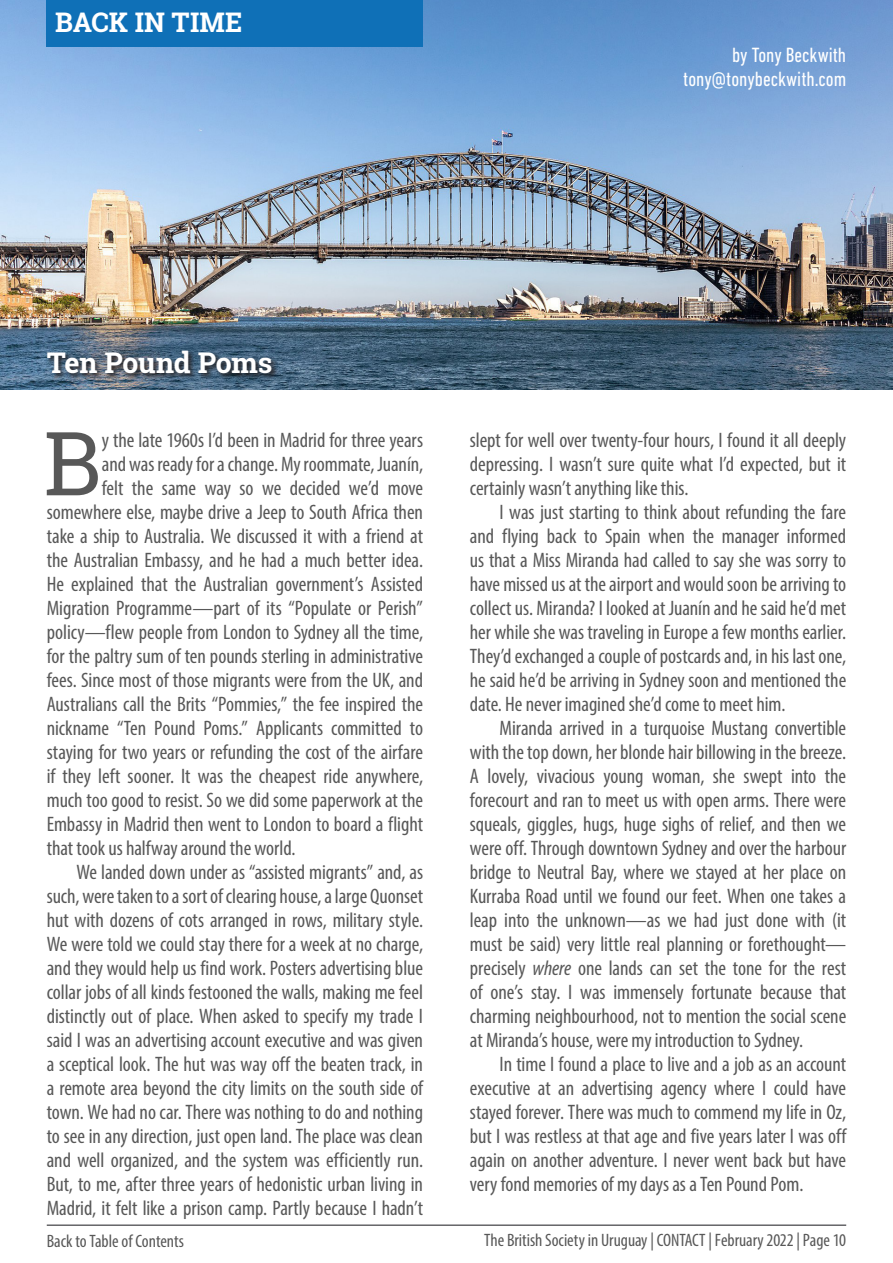
<style>
.page{position:relative;width:893px;height:1263px;background:#fff}
.page>*{position:absolute;margin:0;border:0;box-sizing:border-box;transform-origin:0 0}
.texts_main_drop_cap{font:88.5px "Roboto Slab";color:#585858}
.texts_titles_big{font:700 28.5px "Roboto Slab";letter-spacing:-.01em;color:#fff}
.titles{font:700 27px "Roboto Slab";color:#fff}
.texts_main{font:21px/24px "Myriad Variable Concept";letter-spacing:-.005em;color:#585858;text-align:justify}
.texts_main_drop_cap-2{font:21px "Myriad Variable Concept";letter-spacing:-.005em;color:#585858}
.text_main_no_indent{font:condensed 21px "DIN Next LT Pro";color:#fff}
.t1{font:18px "Myriad Variable Concept";letter-spacing:-.005em;color:#585858}
.s1{font-style:italic}
</style>
<div class="page">
<hr style="left:47px;top:1224px;width:799px;height:2px;background:#656568">
<img style="left:0;top:0;width:893px;height:390px">
<svg style="left:46px;top:349px;width:233px;height:32px;background:#46586a"></svg>
<div style="left:47px;top:0;width:376px;height:47px;background:#0f70b7"></div>
<p class="titles" style="left:55px;top:4px;width:188px">BACK IN TIME</p>
<p class="text_main_no_indent" style="left:732px;top:43px;width:116px">by Tony Beckwith</p>
<p class="text_main_no_indent" style="left:683px;top:67px;width:164px">tony@tonybeckwith.com</p>
<p class="texts_titles_big" style="left:47px;top:343px;width:227px">Ten Pound Poms</p>
<p class="texts_main_drop_cap" style="left:44px;top:402px;width:60px">B</p>
<p class="texts_main_drop_cap-2" style="left:102px;top:428px;width:323px">y the late 1960s I’d been in Madrid for three years</p>
<p class="texts_main_drop_cap-2" style="left:102px;top:452px;width:323px">and was ready for a change. My roommate, Juanín,</p>
<p class="texts_main_drop_cap-2" style="left:102px;top:476px;width:323px">felt the same way so we decided we’d move</p>
<p class="texts_main_drop_cap-2" style="left:47px;top:500px;width:378px">somewhere else, maybe drive a Jeep to South Africa then</p>
<p class="texts_main_drop_cap-2" style="left:47px;top:524px;width:378px">take a ship to Australia. We discussed it with a friend at</p>
<p class="texts_main_drop_cap-2" style="left:47px;top:548px;width:378px">the Australian Embassy, and he had a much better idea.</p>
<p class="texts_main_drop_cap-2" style="left:47px;top:572px;width:378px">He explained that the Australian government’s Assisted</p>
<p class="texts_main_drop_cap-2" style="left:47px;top:596px;width:378px">Migration Programme—part of its “Populate or Perish”</p>
<p class="texts_main_drop_cap-2" style="left:47px;top:620px;width:378px">policy—flew people from London to Sydney all the time,</p>
<p class="texts_main_drop_cap-2" style="left:47px;top:644px;width:378px">for the paltry sum of ten pounds sterling in administrative</p>
<p class="texts_main_drop_cap-2" style="left:47px;top:668px;width:378px">fees. Since most of those migrants were from the UK, and</p>
<p class="texts_main_drop_cap-2" style="left:47px;top:692px;width:378px">Australians call the Brits “Pommies,” the fee inspired the</p>
<p class="texts_main_drop_cap-2" style="left:47px;top:716px;width:378px">nickname “Ten Pound Poms.” Applicants committed to</p>
<p class="texts_main_drop_cap-2" style="left:47px;top:740px;width:378px">staying for two years or refunding the cost of the airfare</p>
<p class="texts_main_drop_cap-2" style="left:47px;top:764px;width:378px">if they left sooner. It was the cheapest ride anywhere,</p>
<p class="texts_main_drop_cap-2" style="left:47px;top:788px;width:378px">much too good to resist. So we did some paperwork at the</p>
<p class="texts_main_drop_cap-2" style="left:47px;top:812px;width:378px">Embassy in Madrid then went to London to board a flight</p>
<p class="texts_main_drop_cap-2" style="left:47px;top:836px;width:250px">that took us halfway around the world.</p>
<p class="texts_main" style="left:47px;top:860px;width:378px;text-indent:30px">We landed down under as “assisted migrants” and, as such, were taken to a sort of clearing house, a large Quonset hut with dozens of cots arranged in rows, military style.<br>We were told we could stay there for a week at no charge, and they would help us find work. Posters advertising blue collar jobs of all kinds festooned the walls, making me feel distinctly out of place. When asked to specify my trade I said I was an advertising account executive and was given a sceptical look. The hut was way off the beaten track, in a remote area beyond the city limits on the south side of town. We had no car. There was nothing to do and nothing to see in any direction, just open land. The place was clean and well organized, and the system was efficiently run.<br>But, to me, after three years of hedonistic urban living in Madrid, it felt like a prison camp. Partly because I hadn’t</p>
<p class="texts_main" style="left:470px;top:428px;width:378px">slept for well over twenty-four hours, I found it all deeply depressing. I wasn’t sure quite what I’d expected, but it certainly wasn’t anything like this.</p>
<p class="texts_main" style="left:470px;top:500px;width:378px;text-indent:30px">I was just starting to think about refunding the fare and flying back to Spain when the manager informed us that a Miss Miranda had called to say she was sorry to have missed us at the airport and would soon be arriving to collect us. Miranda? I looked at Juanín and he said he’d met her while she was traveling in Europe a few months earlier.<br>They’d exchanged a couple of postcards and, in his last one, he said he’d be arriving in Sydney soon and mentioned the date. He never imagined she’d come to meet him.</p>
<p class="texts_main" style="left:470px;top:716px;width:378px;text-indent:30px">Miranda arrived in a turquoise Mustang convertible with the top down, her blonde hair billowing in the breeze.<br>A lovely, vivacious young woman, she swept into the forecourt and ran to meet us with open arms. There were squeals, giggles, hugs, huge sighs of relief, and then we were off. Through downtown Sydney and over the harbour bridge to Neutral Bay, where we stayed at her place on Kurraba Road until we found our feet. When one takes a leap into the unknown—as we had just done with (it must be said) very little real planning or forethought— precisely <span class="s1">where</span> one lands can set the tone for the rest of one’s stay. I was immensely fortunate because that charming neighbourhood, not to mention the social scene at Miranda’s house, were my introduction to Sydney.</p>
<p class="texts_main" style="left:470px;top:1052px;width:378px;text-indent:30px">In time I found a place to live and a job as an account executive at an advertising agency where I could have stayed forever. There was much to commend my life in Oz, but I was restless at that age and five years later I was off again on another adventure. I never went back but have very fond memories of my days as a Ten Pound Pom.</p>
<p class="t1" style="left:47px;top:1230px;width:139px">Back to Table of Contents</p>
<p class="t1" style="left:484px;top:1229px;width:364px">The British Society in Uruguay | CONTACT | February 2022 | Page 10</p>
</div>
